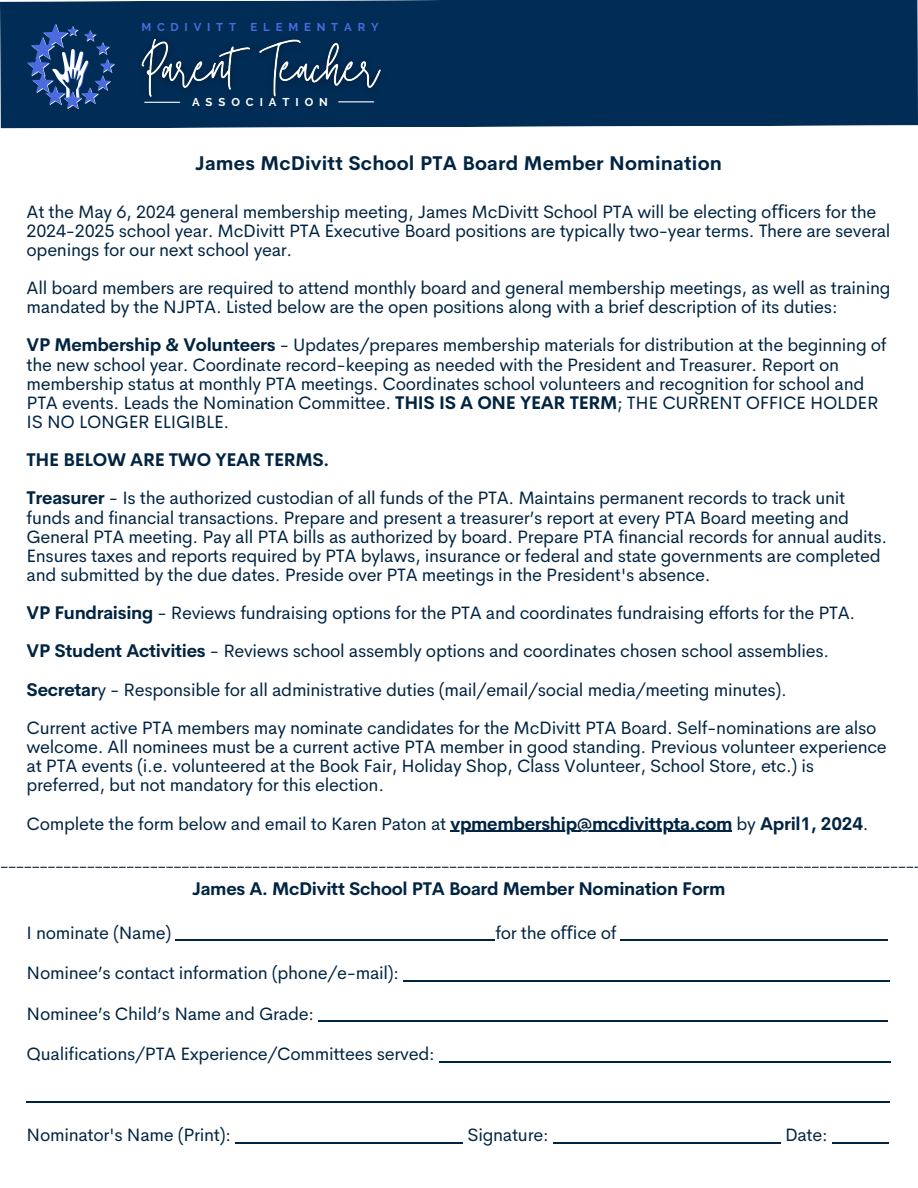
<style>
.page{position:relative;width:918px;height:1188px;background:#fff}
.page>*{position:absolute;margin:0;border:0;box-sizing:border-box;transform-origin:0 0}
.t1{font:700 19.5px "Cerebri Sans";letter-spacing:.01em;color:#002442}
.t2{font:18px/19.2px "Cerebri Sans";letter-spacing:-.015em;color:#002442}
.t3{font:700 18px "Cerebri Sans";letter-spacing:-.015em;color:#002442}
.t4{font:700 11.4px "Raleway";letter-spacing:.515em;color:#4b6bdf}
.t5{font:700 11.4px "Raleway";letter-spacing:.525em;color:#fff}
.s1{font-family:"Noto Sans"}
.s2{font-weight:700}
</style>
<div class="page">
<div style="left:0;top:0;width:918px;height:129px;background:#002c55"></div>
<svg style="left:27px;top:23px;width:88px;height:86px;background:#294e82"></svg>
<img style="left:129px;top:26px;width:263px;height:85px">
<hr style="left:145px;top:102px;width:35px;height:1px;background:#fff">
<hr style="left:339px;top:101px;width:35px;height:1px;background:#fff">
<hr style="left:450px;top:831px;width:282px;height:1px;background:#002442">
<hr style="left:175px;top:940px;width:320px;height:1px;background:#002442">
<hr style="left:621px;top:940px;width:267px;height:1px;background:#002442">
<hr style="left:403px;top:980px;width:487px;height:1px;background:#002442">
<hr style="left:318px;top:1021px;width:570px;height:1px;background:#002442">
<hr style="left:439px;top:1061px;width:451px;height:1px;background:#002442">
<hr style="left:27px;top:1102px;width:863px;height:1px;background:#002442">
<hr style="left:235px;top:1142px;width:228px;height:1px;background:#002442">
<hr style="left:553px;top:1142px;width:228px;height:1px;background:#002442">
<hr style="left:832px;top:1142px;width:57px;height:1px;background:#002442">
<svg style="left:1px;top:867px;width:917px;height:1px"></svg>
<p class="t4" style="left:141px;top:20px;width:96px">MCDIVITT</p>
<p class="t4" style="left:251px;top:20px;width:129px">ELEMENTARY</p>
<p class="t5" style="left:192px;top:96px;width:137px">ASSOCIATION</p>
<p class="t1" style="left:195px;top:151px;width:528px">James McDivitt School PTA Board Member Nomination</p>
<p class="t2" style="left:27px;top:202px;width:865px">At the May 6, 2024 general membership meeting, James McDivitt School PTA will be electing o<span class="s1">ffi</span>cers for the<br>2024-2025 school year. McDivitt PTA Executive Board positions are typically two-year terms. There are several openings for our next school year.</p>
<p class="t2" style="left:27px;top:278px;width:865px">All board members are required to attend monthly board and general membership meetings, as well as training mandated by the NJPTA. Listed below are the open positions along with a brief description of its duties:</p>
<p class="t2" style="left:27px;top:336px;width:862px"><span class="s2">VP Membership &amp; Volunteers</span> - Updates/prepares membership materials for distribution at the beginning of the new school year. Coordinate record-keeping as needed with the President and Treasurer. Report on membership status at monthly PTA meetings. Coordinates school volunteers and recognition for school and PTA events. Leads the Nomination Committee. <span class="s2">THIS IS A ONE YEAR TERM</span>; THE CURRENT OFFICE HOLDER IS NO LONGER ELIGIBLE.</p>
<h3 class="t3" style="left:27px;top:448px;width:304px">THE BELOW ARE TWO YEAR TERMS.</h3>
<h4 class="t2" style="left:27px;top:489px;width:862px"><span class="s2">Treasurer</span> - Is the authorized custodian of all funds of the PTA. Maintains permanent records to track unit funds and financial transactions. Prepare and present a treasurer’s report at every PTA Board meeting and General PTA meeting. Pay all PTA bills as authorized by board. Prepare PTA financial records for annual audits.<br>Ensures taxes and reports required by PTA bylaws, insurance or federal and state governments are completed and submitted by the due dates. Preside over PTA meetings in the President's absence.</h4>
<h4 class="t2" style="left:27px;top:603px;width:830px"><span class="s2">VP Fundraising</span> - Reviews fundraising options for the PTA and coordinates fundraising efforts for the PTA.</h4>
<h4 class="t2" style="left:27px;top:642px;width:804px"><span class="s2">VP Student Activities</span> - Reviews school assembly options and coordinates chosen school assemblies.</h4>
<h2 class="t2" style="left:27px;top:680px;width:762px"><span class="s2">Secretar</span>y - Responsible for all administrative duties (mail/email/social media/meeting minutes).</h2>
<h4 class="t2" style="left:27px;top:718px;width:862px">Current active PTA members may nominate candidates for the McDivitt PTA Board. Self-nominations are also welcome. All nominees must be a current active PTA member in good standing. Previous volunteer experience at PTA events (i.e. volunteered at the Book Fair, Holiday Shop, Class Volunteer, School Store, etc.) is preferred, but not mandatory for this election.</h4>
<h4 class="t2" style="left:27px;top:814px;width:843px">Complete the form below and email to Karen Paton at <span class="s2">vpmembership@mcdivittpta.com</span> by <span class="s2">April1, 2024</span>.</h4>
<h4 class="t3" style="left:192px;top:877px;width:535px">James A. McDivitt School PTA Board Member Nomination Form</h4>
<h4 class="t2" style="left:27px;top:923px;width:146px">I nominate (Name)</h4>
<h4 class="t2" style="left:495px;top:923px;width:123px">for the o<span class="s1">ffi</span>ce of</h4>
<h4 class="t2" style="left:27px;top:963px;width:374px">Nominee’s contact information (phone/e-mail):</h4>
<h4 class="t2" style="left:27px;top:1004px;width:289px">Nominee’s Child’s Name and Grade:</h4>
<h3 class="t2" style="left:27px;top:1044px;width:410px">Qualifications/PTA Experience/Committees served:</h3>
<h4 class="t2" style="left:27px;top:1125px;width:206px">Nominator's Name (Print):</h4>
<h4 class="t2" style="left:468px;top:1125px;width:83px">Signature:</h4>
<h4 class="t2" style="left:785px;top:1125px;width:44px">Date:</h4>
</div>
